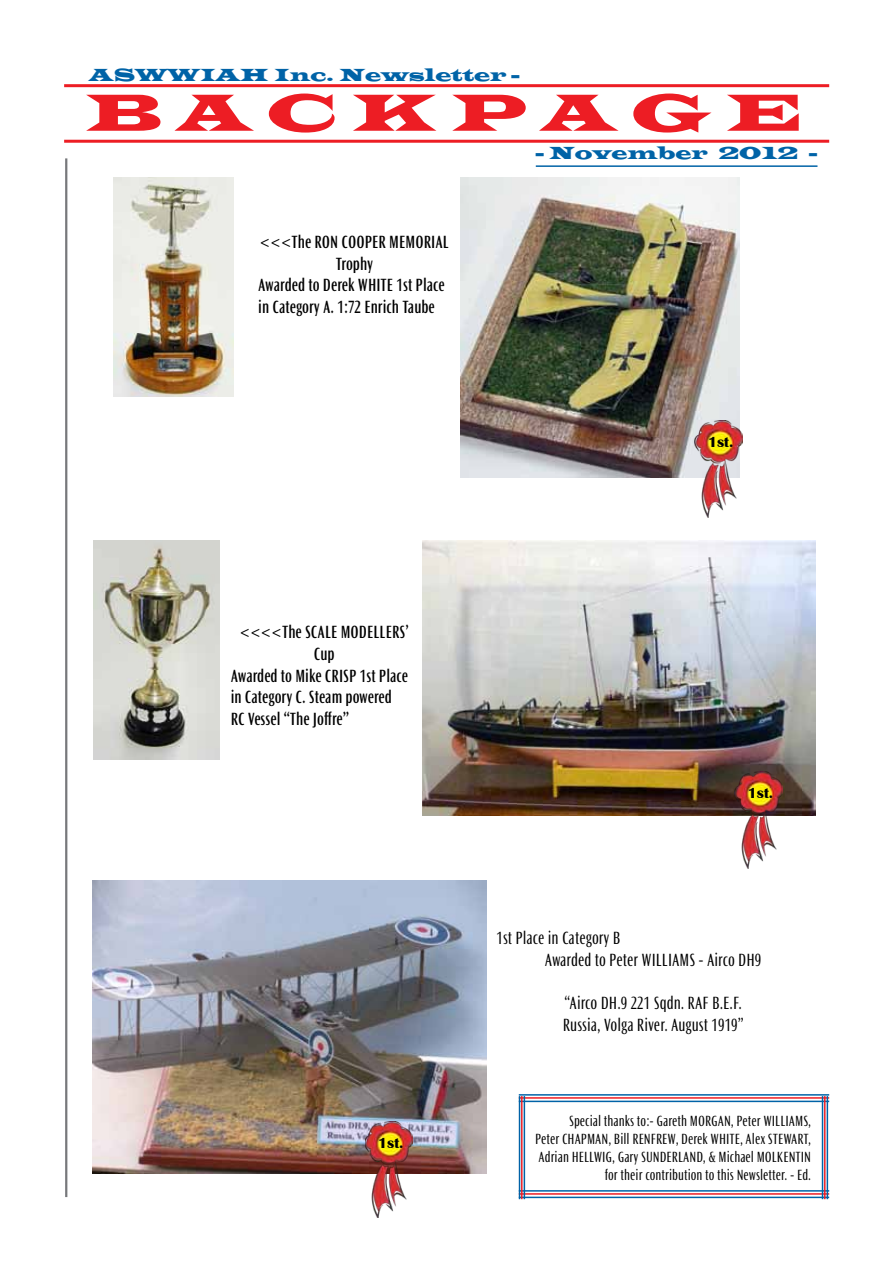
<style>
.page{position:relative;width:893px;height:1263px;background:#fff}
.page>*{position:absolute;margin:0;border:0;box-sizing:border-box;transform-origin:0 0}
.t1{font:54px "Latin Wide";color:#ed1d24}
.t2{font:600 condensed 18px "Ocean Sans MT Pro";color:#000}
.t3{font:condensed 18px/21.6px "Ocean Sans MT Pro";color:#000}
.t4{font:18px "Latin Wide";color:#0063a7}
.t5{font:condensed 15px/18px "Ocean Sans MT Pro";color:#000;text-align:right}
.t6{font:700 15px "Britannic";color:#000}
</style>
<div class="page">
<hr style="left:519px;top:1100px;width:310px;height:2px;background:#0063a7">
<hr style="left:519px;top:1094px;width:310px;height:1px;background:#0063a7">
<hr style="left:519px;top:1097px;width:310px;height:2px;background:#ed1d24">
<hr style="left:519px;top:1196px;width:310px;height:2px;background:#0063a7">
<hr style="left:519px;top:1190px;width:310px;height:1px;background:#0063a7">
<hr style="left:519px;top:1193px;width:310px;height:2px;background:#ed1d24">
<hr style="left:524px;top:1096px;width:1px;height:103px;background:#0063a7">
<hr style="left:519px;top:1096px;width:1px;height:103px;background:#0063a7">
<hr style="left:521px;top:1096px;width:2px;height:103px;background:#ed1d24">
<hr style="left:827px;top:1096px;width:1px;height:103px;background:#0063a7">
<hr style="left:822px;top:1096px;width:1px;height:103px;background:#0063a7">
<hr style="left:824px;top:1096px;width:1px;height:103px;background:#ed1d24">
<hr style="left:64px;top:84px;width:765px;height:3px;background:#ed1d24">
<hr style="left:64px;top:140px;width:765px;height:3px;background:#ed1d24">
<hr style="left:536px;top:165px;width:281px;height:2px;background:#0063a7">
<hr style="left:65px;top:158px;width:2px;height:1039px;background:#77787b">
<img style="left:460px;top:178px;width:280px;height:299px">
<img style="left:695px;top:420px;width:47px;height:97px">
<img style="left:93px;top:880px;width:393px;height:293px">
<img style="left:366px;top:1121px;width:46px;height:96px">
<img style="left:114px;top:178px;width:120px;height:218px">
<img style="left:422px;top:541px;width:394px;height:274px">
<img style="left:735px;top:772px;width:47px;height:97px">
<img style="left:94px;top:541px;width:125px;height:218px">
<p class="t4" style="left:89px;top:63px;width:432px">ASWWIAH Inc. Newsletter -</p>
<h1 class="t1" style="left:86px;top:79px;width:718px">B A C K P A G E</h1>
<p class="t2" style="left:260px;top:231px;width:191px">&lt;&lt;&lt;The RON COOPER MEMORIAL</p>
<p class="t2" style="left:336px;top:253px;width:39px">Trophy</p>
<p class="t2" style="left:258px;top:274px;width:188px">Awarded to Derek WHITE 1st Place</p>
<p class="t2" style="left:258px;top:296px;width:178px">in Category A. 1:72 Enrich Taube</p>
<p class="t4" style="left:536px;top:141px;width:283px">- November 2012 -</p>
<p class="t6" style="left:708px;top:433px;width:27px">1st.</p>
<p class="t2" style="left:240px;top:621px;width:170px">&lt;&lt;&lt;&lt;The SCALE MODELLERS’</p>
<p class="t2" style="left:314px;top:643px;width:22px">Cup</p>
<p class="t2" style="left:231px;top:665px;width:179px">Awarded to Mike CRISP 1st Place</p>
<p class="t2" style="left:231px;top:686px;width:163px">in Category C. Steam powered</p>
<p class="t2" style="left:231px;top:708px;width:120px">RC Vessel “The Joffre”</p>
<p class="t6" style="left:378px;top:1134px;width:27px">1st.</p>
<p class="t6" style="left:748px;top:785px;width:27px">1st.</p>
<p class="t3" style="left:545px;top:927px;width:218px;text-indent:-48px">1st Place in Category B<br>Awarded to Peter WILLIAMS - Airco DH9</p>
<p class="t3" style="left:563px;top:992px;width:182px">“Airco DH.9 221 Sqdn. RAF B.E.F.<br>Russia, Volga River. August 1919”</p>
<p class="t5" style="left:535px;top:1112px;width:277px">Special thanks to:- Gareth MORGAN, Peter WILLIAMS,<br>Peter CHAPMAN, Bill RENFREW, Derek WHITE, Alex STEWART, Adrian HELLWIG, Gary SUNDERLAND, &amp; Michael MOLKENTIN for their contribution to this Newsletter. - Ed.</p>
</div>
